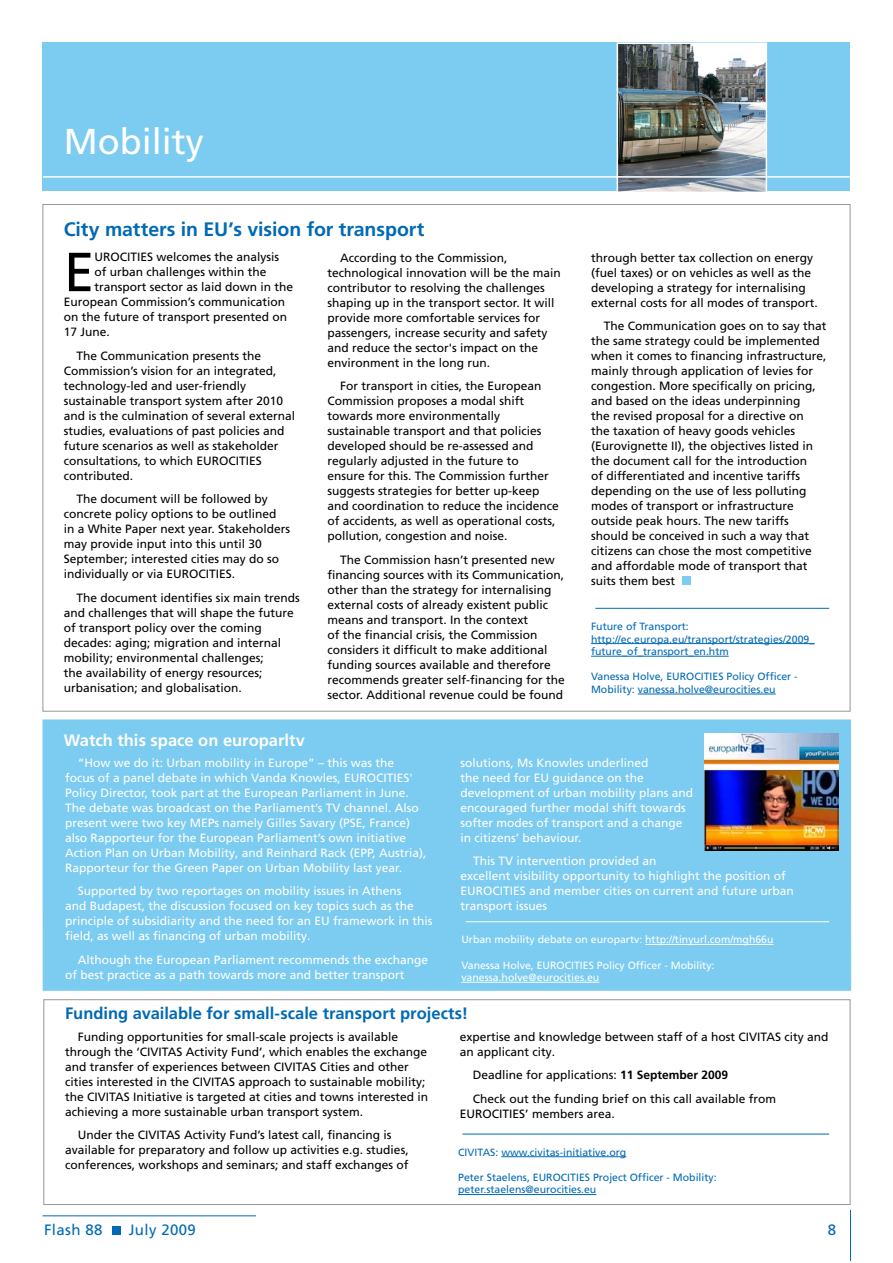
<style>
.page{position:relative;width:893px;height:1263px;background:#fff}
.page>*{position:absolute;margin:0;border:0;box-sizing:border-box;transform-origin:0 0}
.t1{font:55.05px "Frutiger LT Pro";color:#000}
.t2{font:36px "Frutiger";color:#fff}
.t3{font:700 19.5px "Frutiger";letter-spacing:-.005em;color:#016ab4}
.t4{font:700 16.5px "Frutiger LT Pro";color:#016ab4}
.t5{font:700 16.5px "Frutiger";color:#fff}
.t6{font:15px "Frutiger";letter-spacing:.025em;color:#016ab4}
.t7{font:12px/15px "Frutiger";color:#000}
.t8{font:12px/15px "Frutiger LT Pro";color:#fff}
.t9{font:12px/15px "Frutiger LT Pro";color:#000}
.t10{font:10.5px/12.6px "Frutiger";color:#016ab4}
.t11{font:10.5px/12.6px "Frutiger LT Pro";color:#fff}
.s1{font-weight:700}
</style>
<div class="page">
<hr style="left:43px;top:1215px;width:213px;height:1px;background:#016ab4">
<hr style="left:850px;top:1210px;width:1px;height:51px;background:#016ab4">
<hr style="left:595px;top:608px;width:234px;height:1px;background:#016ab4">
<hr style="left:591px;top:643px;width:224px;height:1px;background:#016ab4">
<hr style="left:591px;top:656px;width:138px;height:1px;background:#016ab4">
<hr style="left:638px;top:694px;width:138px;height:1px;background:#016ab4">
<div style="left:43px;top:999px;width:807px;height:206px;border:1px solid #97979b"></div>
<hr style="left:462px;top:1134px;width:367px;height:1px;background:#016ab4">
<hr style="left:501px;top:1156px;width:125px;height:1px;background:#016ab4">
<hr style="left:458px;top:1194px;width:138px;height:1px;background:#016ab4">
<div style="left:43px;top:43px;width:807px;height:148px;background:#7ccbf0"></div>
<img style="left:620px;top:46px;width:144px;height:144px">
<div style="left:617px;top:43px;width:150px;height:150px;border:2px solid #fff"></div>
<hr style="left:43px;top:176px;width:808px;height:2px;background:#fff">
<div style="left:682px;top:576px;width:8px;height:9px;background:#7ccbf0"></div>
<div style="left:43px;top:719px;width:808px;height:272px;background:#7ccbf0"></div>
<hr style="left:466px;top:921px;width:363px;height:1px;background:#fff">
<hr style="left:645px;top:944px;width:128px;height:1px;background:#fff">
<hr style="left:461px;top:982px;width:138px;height:1px;background:#fff">
<img style="left:705px;top:733px;width:134px;height:117px">
<div style="left:112px;top:1226px;width:8px;height:8px;background:#016ab4"></div>
<p class="t2" style="left:64px;top:120px;width:142px">Mobility</p>
<h3 class="t3" style="left:64px;top:218px;width:362px">City matters in EU’s vision for transport</h3>
<p class="t1" style="left:64px;top:240px;width:32px">E</p>
<p class="t9" style="left:94px;top:250px;width:186px">UROCITIES welcomes the analysis</p>
<p class="t7" style="left:327px;top:250px;width:235px;text-indent:13px">According to the Commission, technological innovation will be the main contributor to resolving the challenges shaping up in the transport sector. It will provide more comfortable services for passengers, increase security and safety and reduce the sector's impact on the environment in the long run.</p>
<p class="t7" style="left:327px;top:378px;width:233px;text-indent:13px">For transport in cities, the European Commission proposes a modal shift towards more environmentally sustainable transport and that policies developed should be re-assessed and regularly adjusted in the future to ensure for this. The Commission further suggests strategies for better up-keep and coordination to reduce the incidence of accidents, as well as operational costs, pollution, congestion and noise.</p>
<p class="t7" style="left:327px;top:552px;width:239px;text-indent:13px">The Commission hasn’t presented new financing sources with its Communication, other than the strategy for internalising external costs of already existent public means and transport. In the context<br>of the financial crisis, the Commission considers it difficult to make additional funding sources available and therefore recommends greater self-financing for the sector. Additional revenue could be found</p>
<p class="t9" style="left:94px;top:265px;width:174px">of urban challenges within the</p>
<p class="t9" style="left:94px;top:280px;width:200px">transport sector as laid down in the</p>
<p class="t9" style="left:64px;top:295px;width:223px">European Commission’s communication</p>
<p class="t9" style="left:64px;top:310px;width:225px">on the future of transport presented on</p>
<p class="t9" style="left:64px;top:325px;width:48px">17 June.</p>
<p class="t7" style="left:64px;top:348px;width:233px;text-indent:13px">The Communication presents the Commission’s vision for an integrated, technology-led and user-friendly sustainable transport system after 2010 and is the culmination of several external studies, evaluations of past policies and future scenarios as well as stakeholder consultations, to which EUROCITIES contributed.</p>
<p class="t7" style="left:64px;top:491px;width:228px;text-indent:13px">The document will be followed by concrete policy options to be outlined in a White Paper next year. Stakeholders may provide input into this until 30<br>September; interested cities may do so individually or via EUROCITIES.</p>
<p class="t7" style="left:64px;top:590px;width:238px;text-indent:13px">The document identifies six main trends and challenges that will shape the future of transport policy over the coming decades: aging; migration and internal mobility; environmental challenges;<br>the availability of energy resources; urbanisation; and globalisation.</p>
<p class="t7" style="left:591px;top:250px;width:228px">through better tax collection on energy (fuel taxes) or on vehicles as well as the developing a strategy for internalising external costs for all modes of transport.</p>
<p class="t7" style="left:591px;top:318px;width:237px;text-indent:13px">The Communication goes on to say that the same strategy could be implemented when it comes to financing infrastructure, mainly through application of levies for congestion. More specifically on pricing, and based on the ideas underpinning<br>the revised proposal for a directive on<br>the taxation of heavy goods vehicles (Eurovignette II), the objectives listed in the document call for the introduction<br>of differentiated and incentive tariffs depending on the use of less polluting modes of transport or infrastructure outside peak hours. The new tariffs should be conceived in such a way that citizens can chose the most competitive and affordable mode of transport that suits them best</p>
<p class="t10" style="left:591px;top:620px;width:225px">Future of Transport: http://ec.europa.eu/transport/strategies/2009_ future_of_transport_en.htm</p>
<p class="t10" style="left:591px;top:670px;width:208px">Vanessa Holve, EUROCITIES Policy Officer -<br>Mobility: vanessa.holve@eurocities.eu</p>
<p class="t5" style="left:64px;top:731px;width:243px">Watch this space on europarltv</p>
<p class="t8" style="left:65px;top:755px;width:363px;text-indent:13px">“How we do it: Urban mobility in Europe” – this was the<br>focus of a panel debate in which Vanda Knowles, EUROCITIES' Policy Director, took part at the European Parliament in June.<br>The debate was broadcast on the Parliament’s TV channel. Also present were two key MEPs namely Gilles Savary (PSE, France) also Rapporteur for the European Parliament’s own initiative Action Plan on Urban Mobility, and Reinhard Rack (EPP, Austria), Rapporteur for the Green Paper on Urban Mobility last year.</p>
<p class="t8" style="left:65px;top:884px;width:369px;text-indent:13px">Supported by two reportages on mobility issues in Athens<br>and Budapest, the discussion focused on key topics such as the principle of subsidiarity and the need for an EU framework in this field, as well as financing of urban mobility.</p>
<p class="t8" style="left:65px;top:952px;width:364px;text-indent:13px">Although the European Parliament recommends the exchange of best practice as a path towards more and better transport</p>
<p class="t8" style="left:460px;top:755px;width:234px">solutions, Ms Knowles underlined<br>the need for EU guidance on the development of urban mobility plans and encouraged further modal shift towards softer modes of transport and a change in citizens’ behaviour.</p>
<p class="t8" style="left:460px;top:854px;width:335px;text-indent:13px">This TV intervention provided an<br>excellent visibility opportunity to highlight the position of EUROCITIES and member cities on current and future urban transport issues</p>
<p class="t11" style="left:461px;top:933px;width:314px">Urban mobility debate on europartv: http://tinyurl.com/mgh66u</p>
<p class="t11" style="left:461px;top:959px;width:255px">Vanessa Holve, EUROCITIES Policy Officer - Mobility: vanessa.holve@eurocities.eu</p>
<h4 class="t4" style="left:65px;top:1004px;width:405px">Funding available for small-scale transport projects!</h4>
<p class="t9" style="left:78px;top:1029px;width:322px">Funding opportunities for small-scale projects is available</p>
<p class="t9" style="left:460px;top:1029px;width:370px">expertise and knowledge between staff of a host CIVITAS city and</p>
<p class="t9" style="left:65px;top:1044px;width:364px">through the ‘CIVITAS Activity Fund’, which enables the exchange</p>
<p class="t9" style="left:460px;top:1044px;width:97px">an applicant city.</p>
<p class="t9" style="left:65px;top:1059px;width:345px">and transfer of experiences between CIVITAS Cities and other</p>
<p class="t9" style="left:473px;top:1067px;width:257px">Deadline for applications: <span class="s1">11 September 2009</span></p>
<p class="t9" style="left:65px;top:1074px;width:364px">cities interested in the CIVITAS approach to sustainable mobility; the CIVITAS Initiative is targeted at cities and towns interested in</p>
<p class="t9" style="left:473px;top:1091px;width:305px">Check out the funding brief on this call available from</p>
<p class="t9" style="left:65px;top:1104px;width:300px">achieving a more sustainable urban transport system.</p>
<p class="t9" style="left:460px;top:1106px;width:156px">EUROCITIES’ members area.</p>
<p class="t9" style="left:65px;top:1127px;width:345px;text-align:center">Under the CIVITAS Activity Fund’s latest call, financing is available for preparatory and follow up activities e.g. studies,</p>
<p class="t10" style="left:458px;top:1145px;width:170px">CIVITAS: www.civitas-initiative.org</p>
<p class="t9" style="left:65px;top:1157px;width:345px">conferences, workshops and seminars; and staff exchanges of</p>
<p class="t10" style="left:458px;top:1171px;width:260px">Peter Staelens, EUROCITIES Project Officer - Mobility: peter.staelens@eurocities.eu</p>
<p class="t6" style="left:44px;top:1221px;width:60px">Flash 88</p>
<p class="t6" style="left:129px;top:1221px;width:69px">July 2009</p>
<p class="t6" style="left:828px;top:1221px;width:10px">8</p>
</div>
